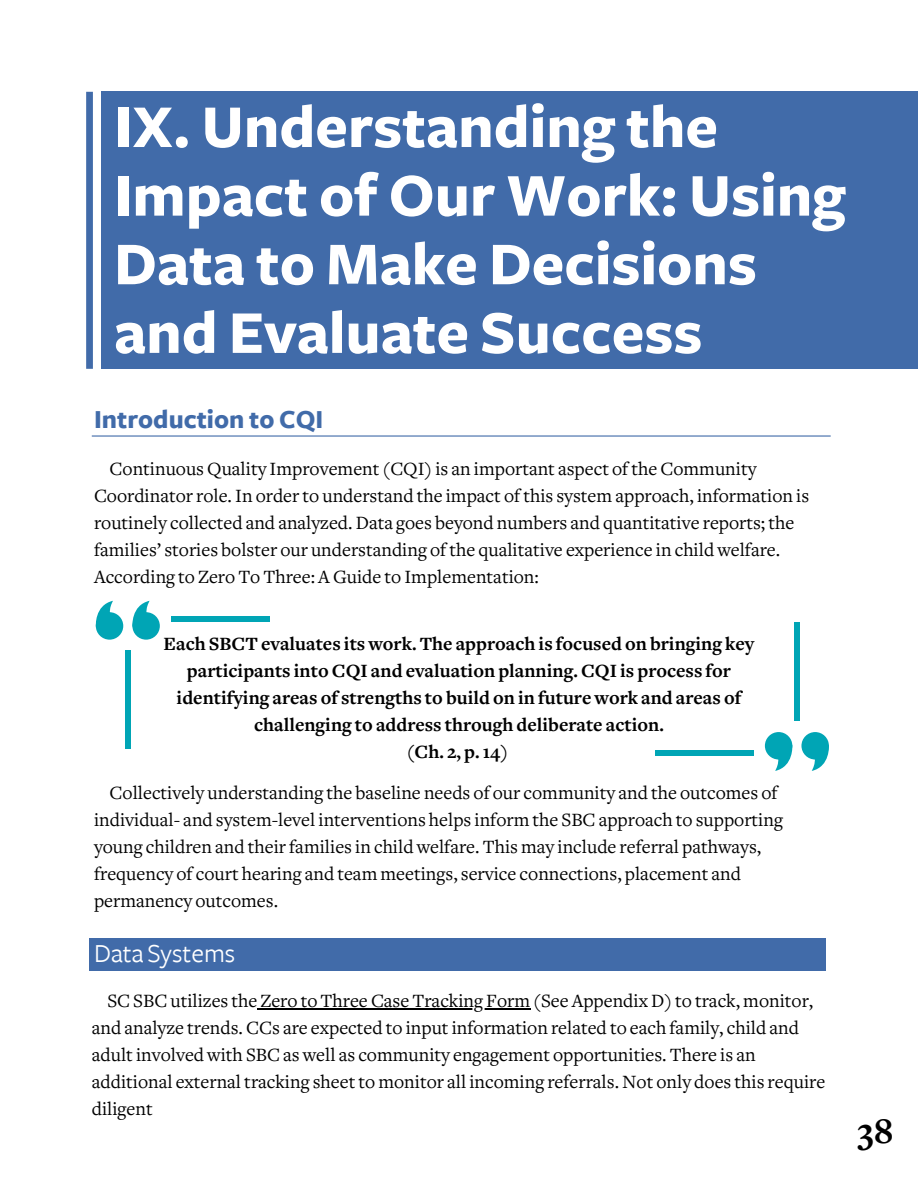
<style>
.page{position:relative;width:918px;height:1188px;background:#fff}
.page>*{position:absolute;margin:0;border:0;box-sizing:border-box;transform-origin:0 0}
.t1{font:700 63px/68.7px "Freight Sans";color:#fff}
.t2{font:700 37.5px "Freight Text";color:#000}
.t3{font:700 27px "Freight Sans";color:#416ba9}
.t4{font:27px "Freight Sans";color:#fff}
.t5{font:19.5px/27px "Freight Text";color:#000}
.t6{font:700 19.5px/27px "Freight Text";color:#000;text-align:center}
</style>
<div class="page">
<div style="left:86px;top:92px;width:7px;height:277px;background:#416ba9"></div>
<div style="left:101px;top:92px;width:817px;height:277px;background:#416ba9"></div>
<hr style="left:92px;top:435px;width:739px;height:2px;background:#416ba9">
<hr style="left:261px;top:1008px;width:107px;height:1px;background:#000">
<hr style="left:368px;top:1008px;width:162px;height:1px;background:#000">
<div style="left:132px;top:612px;width:28px;height:28px;background:#00a5b5;border-radius:50%"></div>
<div style="left:96px;top:612px;width:27px;height:28px;background:#00a5b5;border-radius:50%"></div>
<svg style="left:95px;top:601px;width:65px;height:26px"></svg>
<div style="left:125px;top:651px;width:5px;height:98px;background:#00a5b5"></div>
<div style="left:171px;top:616px;width:98px;height:5px;background:#00a5b5"></div>
<div style="left:765px;top:732px;width:27px;height:28px;background:#00a5b5;border-radius:50%"></div>
<div style="left:801px;top:732px;width:28px;height:28px;background:#00a5b5;border-radius:50%"></div>
<svg style="left:764px;top:745px;width:65px;height:26px"></svg>
<div style="left:794px;top:623px;width:5px;height:98px;background:#00a5b5"></div>
<div style="left:655px;top:751px;width:99px;height:5px;background:#00a5b5"></div>
<div style="left:90px;top:938px;width:736px;height:33px;background:#416ba9"></div>
<p class="t1" style="left:114px;top:94px;width:733px">IX. Understanding the<br>Impact of Our Work: Using<br>Data to Make Decisions and Evaluate Success</p>
<p class="t3" style="left:94px;top:407px;width:231px">Introduction to CQI</p>
<h1 class="t5" style="left:94px;top:457px;width:717px;text-indent:16px">Continuous Quality Improvement (CQI) is an important aspect of the Community Coordinator role. In order to understand the impact of this system approach, information is routinely collected and analyzed. Data goes beyond numbers and quantitative reports; the families’ stories bolster our understanding of the qualitative experience in child welfare.<br>According to Zero To Three: A Guide to Implementation:</h1>
<p class="t6" style="left:164px;top:632px;width:592px">Each SBCT evaluates its work. The approach is focused on bringing key participants into CQI and evaluation planning. CQI is process for identifying areas of strengths to build on in future work and areas of challenging to address through deliberate action.</p>
<h3 class="t6" style="left:407px;top:740px;width:103px">(Ch. 2, p. 14)</h3>
<h2 class="t5" style="left:94px;top:781px;width:690px;text-indent:16px">Collectively understanding the baseline needs of our community and the outcomes of individual- and system-level interventions helps inform the SBC approach to supporting young children and their families in child welfare. This may include referral pathways, frequency of court hearing and team meetings, service connections, placement and permanency outcomes.</h2>
<h2 class="t4" style="left:94px;top:941px;width:143px">Data Systems</h2>
<p class="t5" style="left:107px;top:989px;width:707px">SC SBC utilizes the Zero to Three Case Tracking Form (See Appendix D) to track, monitor,</p>
<p class="t5" style="left:92px;top:1016px;width:735px">and analyze trends. CCs are expected to input information related to each family, child and adult involved with SBC as well as community engagement opportunities. There is an additional external tracking sheet to monitor all incoming referrals. Not only does this require diligent</p>
<p class="t2" style="left:858px;top:1116px;width:38px">38</p>
</div>
